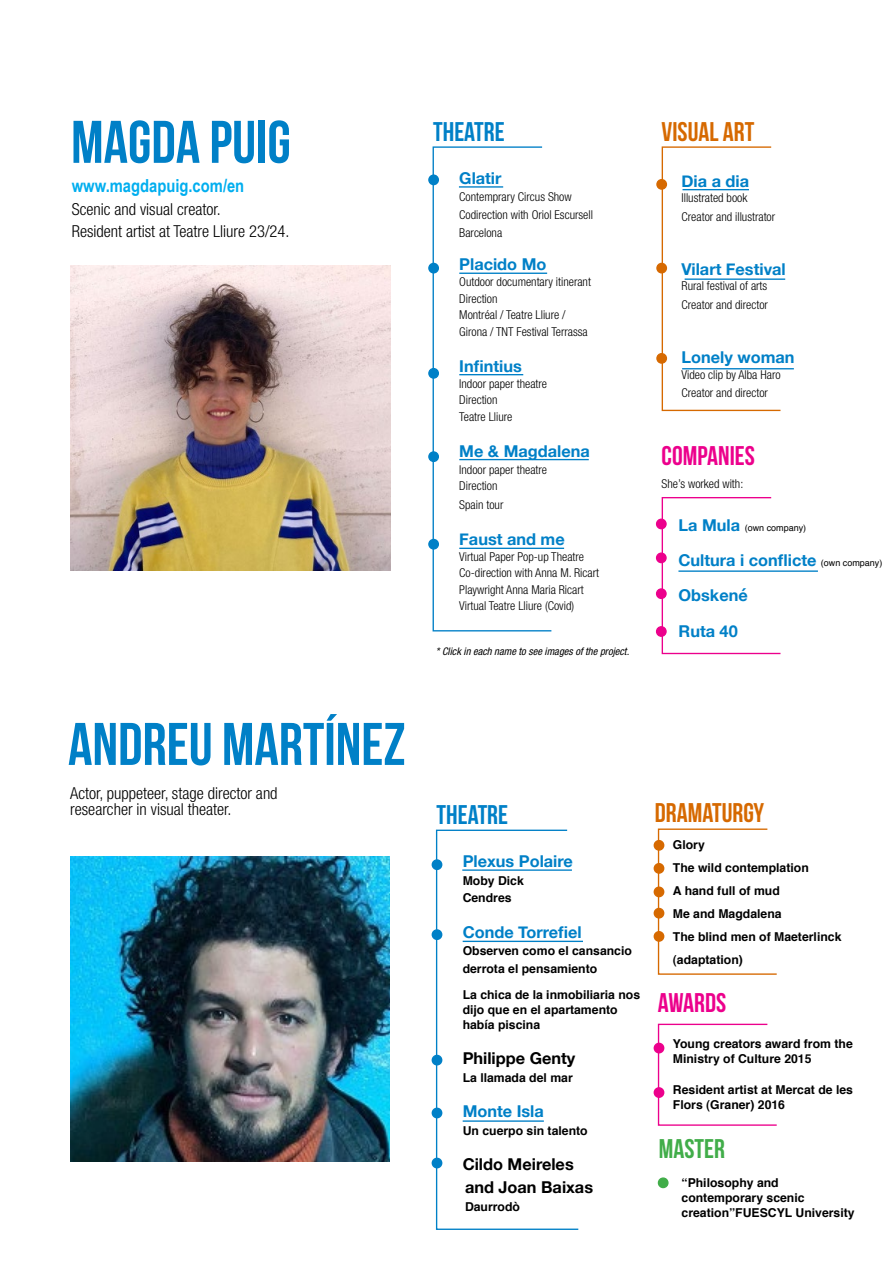
<style>
.page{position:relative;width:893px;height:1263px;background:#fff}
.page>*{position:absolute;margin:0;border:0;box-sizing:border-box;transform-origin:0 0}
.t1{font:60px "Bebas Neue";color:#0080c7}
.t2{font:27px "Bebas Neue";color:#d66900}
.t3{font:27px "Bebas Neue";color:#ec008c}
.t4{font:27px "Bebas Neue";color:#0080c7}
.t5{font:27px "Bebas Neue";color:#41ad49}
.t6{font:700 18px "Arial Narrow";color:#00aeef}
.t7{font:300 condensed 16.5px/22.5px "Helvetica Neue LT Std";color:#000}
.t8{font:700 16.35px/35.4px "Helvetica Neue";color:#0080c7}
.t9{font:700 16.35px/23px "Helvetica Neue";color:#000}
.t10{font:700 12.3px/15px "Helvetica";color:#000}
.t11{font:300 condensed 12.15px/16.5px "Helvetica Neue LT Std";color:#000}
.t12{font:italic condensed 10.5px "Helvetica Neue LT Std";color:#000}
.t13{font:9px "Helvetica";color:#000}
.s1{font-family:"Helvetica Neue";font-weight:700;font-size:16.35px;color:#0080c7}
.s2{font-family:"Helvetica";font-weight:400;font-size:9px;color:#000}
</style>
<div class="page">
<img style="left:70px;top:857px;width:319px;height:304px">
<img style="left:71px;top:266px;width:319px;height:304px">
<hr style="left:685px;top:278px;width:100px;height:2px;background:#0080c7">
<hr style="left:682px;top:368px;width:112px;height:1px;background:#0080c7">
<hr style="left:459px;top:459px;width:130px;height:1px;background:#0080c7">
<hr style="left:678px;top:570px;width:140px;height:2px;background:#0080c7">
<hr style="left:459px;top:548px;width:105px;height:1px;background:#0080c7">
<svg style="left:432px;top:146px;width:121px;height:486px"></svg>
<svg style="left:661px;top:146px;width:121px;height:266px"></svg>
<svg style="left:661px;top:497px;width:121px;height:158px"></svg>
<div style="left:429px;top:175px;width:9px;height:10px;background:#0080c7;border-radius:50%"></div>
<div style="left:428px;top:174px;width:11px;height:11px;border:1px solid #0080c7;border-radius:50%"></div>
<div style="left:657px;top:180px;width:9px;height:9px;background:#d66900;border-radius:50%"></div>
<div style="left:656px;top:179px;width:11px;height:11px;border:1px solid #d66900;border-radius:50%"></div>
<div style="left:429px;top:263px;width:9px;height:10px;background:#0080c7;border-radius:50%"></div>
<div style="left:428px;top:263px;width:11px;height:10px;border:1px solid #0080c7;border-radius:50%"></div>
<div style="left:657px;top:263px;width:9px;height:10px;background:#d66900;border-radius:50%"></div>
<div style="left:656px;top:263px;width:11px;height:10px;border:1px solid #d66900;border-radius:50%"></div>
<div style="left:429px;top:369px;width:9px;height:9px;background:#0080c7;border-radius:50%"></div>
<div style="left:428px;top:368px;width:11px;height:11px;border:1px solid #0080c7;border-radius:50%"></div>
<div style="left:657px;top:354px;width:9px;height:9px;background:#d66900;border-radius:50%"></div>
<div style="left:656px;top:353px;width:11px;height:11px;border:1px solid #d66900;border-radius:50%"></div>
<div style="left:429px;top:452px;width:9px;height:9px;background:#0080c7;border-radius:50%"></div>
<div style="left:428px;top:451px;width:11px;height:11px;border:1px solid #0080c7;border-radius:50%"></div>
<div style="left:429px;top:539px;width:9px;height:10px;background:#0080c7;border-radius:50%"></div>
<div style="left:428px;top:539px;width:11px;height:11px;border:1px solid #0080c7;border-radius:50%"></div>
<div style="left:657px;top:519px;width:9px;height:10px;background:#ec008c;border-radius:50%"></div>
<div style="left:656px;top:519px;width:11px;height:10px;border:1px solid #ec008c;border-radius:50%"></div>
<div style="left:657px;top:553px;width:9px;height:10px;background:#ec008c;border-radius:50%"></div>
<div style="left:656px;top:552px;width:11px;height:11px;border:1px solid #ec008c;border-radius:50%"></div>
<div style="left:657px;top:589px;width:9px;height:9px;background:#ec008c;border-radius:50%"></div>
<div style="left:656px;top:588px;width:11px;height:11px;border:1px solid #ec008c;border-radius:50%"></div>
<div style="left:657px;top:627px;width:9px;height:9px;background:#ec008c;border-radius:50%"></div>
<div style="left:656px;top:626px;width:11px;height:11px;border:1px solid #ec008c;border-radius:50%"></div>
<svg style="left:657px;top:828px;width:120px;height:147px"></svg>
<div style="left:654px;top:841px;width:10px;height:9px;background:#d66900;border-radius:50%"></div>
<div style="left:654px;top:840px;width:10px;height:11px;border:1px solid #d66900;border-radius:50%"></div>
<div style="left:654px;top:864px;width:10px;height:9px;background:#d66900;border-radius:50%"></div>
<div style="left:654px;top:863px;width:10px;height:11px;border:1px solid #d66900;border-radius:50%"></div>
<div style="left:654px;top:887px;width:10px;height:10px;background:#d66900;border-radius:50%"></div>
<div style="left:654px;top:886px;width:10px;height:11px;border:1px solid #d66900;border-radius:50%"></div>
<div style="left:654px;top:908px;width:10px;height:10px;background:#d66900;border-radius:50%"></div>
<div style="left:654px;top:908px;width:10px;height:10px;border:1px solid #d66900;border-radius:50%"></div>
<div style="left:654px;top:932px;width:10px;height:9px;background:#d66900;border-radius:50%"></div>
<div style="left:654px;top:931px;width:10px;height:11px;border:1px solid #d66900;border-radius:50%"></div>
<svg style="left:657px;top:1023px;width:120px;height:103px"></svg>
<div style="left:654px;top:1043px;width:10px;height:10px;background:#ec008c;border-radius:50%"></div>
<div style="left:654px;top:1043px;width:10px;height:10px;border:1px solid #ec008c;border-radius:50%"></div>
<div style="left:654px;top:1088px;width:10px;height:9px;background:#ec008c;border-radius:50%"></div>
<div style="left:654px;top:1087px;width:10px;height:11px;border:1px solid #ec008c;border-radius:50%"></div>
<div style="left:658px;top:1178px;width:10px;height:9px;background:#41ad49;border-radius:50%"></div>
<div style="left:658px;top:1177px;width:11px;height:11px;border:1px solid #41ad49;border-radius:50%"></div>
<hr style="left:463px;top:941px;width:120px;height:1px;background:#0080c7">
<svg style="left:435px;top:829px;width:145px;height:401px"></svg>
<div style="left:432px;top:1108px;width:10px;height:10px;background:#0080c7;border-radius:50%"></div>
<div style="left:432px;top:1107px;width:10px;height:11px;border:1px solid #0080c7;border-radius:50%"></div>
<div style="left:432px;top:1158px;width:10px;height:10px;background:#0080c7;border-radius:50%"></div>
<div style="left:432px;top:1158px;width:10px;height:10px;border:1px solid #0080c7;border-radius:50%"></div>
<div style="left:432px;top:860px;width:10px;height:9px;background:#0080c7;border-radius:50%"></div>
<div style="left:432px;top:859px;width:10px;height:11px;border:1px solid #0080c7;border-radius:50%"></div>
<div style="left:432px;top:930px;width:10px;height:9px;background:#0080c7;border-radius:50%"></div>
<div style="left:432px;top:929px;width:10px;height:11px;border:1px solid #0080c7;border-radius:50%"></div>
<div style="left:432px;top:1055px;width:10px;height:10px;background:#0080c7;border-radius:50%"></div>
<div style="left:432px;top:1055px;width:10px;height:10px;border:1px solid #0080c7;border-radius:50%"></div>
<h1 class="t1" style="left:71px;top:109px;width:221px">MAGDA PUIG</h1>
<h3 class="t6" style="left:72px;top:172px;width:174px">www.magdapuig.com/en</h3>
<h3 class="t7" style="left:72px;top:198px;width:219px">Scenic and visual creator.<br>Resident artist at Teatre Lliure 23/24.</h3>
<h1 class="t1" style="left:68px;top:711px;width:339px">ANDREU MARTÍNEZ</h1>
<h3 class="t7" style="left:70px;top:784px;width:209px;line-height:16.5px">Actor, puppeteer, stage director and researcher in visual theater.</h3>
<h2 class="t4" style="left:433px;top:116px;width:73px">THEATRE</h2>
<h2 class="t2" style="left:662px;top:116px;width:94px">VISUAL ART</h2>
<h3 class="t8" style="left:459px;top:161px;width:44px">Glatir</h3>
<p class="t11" style="left:459px;top:187px;width:135px;line-height:18px">Contemprary Circus Show<br>Codirection with Oriol Escursell<br>Barcelona</p>
<h3 class="t8" style="left:459px;top:247px;width:89px">Placido Mo</h3>
<p class="t11" style="left:459px;top:274px;width:133px">Outdoor documentary itinerant<br>Direction<br>Montréal / Teatre Lliure /<br>Girona / TNT Festival Terrassa</p>
<h3 class="t8" style="left:459px;top:349px;width:64px">Infintius</h3>
<p class="t11" style="left:459px;top:375px;width:89px">Indoor paper theatre<br>Direction<br>Teatre Lliure</p>
<h3 class="t8" style="left:459px;top:434px;width:132px">Me &amp; Magdalena</h3>
<p class="t11" style="left:459px;top:461px;width:89px">Indoor paper theatre<br>Direction</p>
<p class="t11" style="left:459px;top:496px;width:46px">Spain tour</p>
<h3 class="t8" style="left:459px;top:522px;width:107px">Faust and me</h3>
<p class="t11" style="left:459px;top:548px;width:141px">Virtual Paper Pop-up Theatre<br>Co-direction with Anna M. Ricart<br>Playwright Anna Maria Ricart<br>Virtual Teatre Lliure (Covid)</p>
<p class="t12" style="left:436px;top:645px;width:195px">* Click in each name to see images of the project.</p>
<h3 class="t8" style="left:682px;top:163px;width:69px">Dia a dia</h3>
<p class="t11" style="left:682px;top:188px;width:95px;line-height:18.8px">Illustrated book<br>Creator and illustrator</p>
<h3 class="t8" style="left:682px;top:252px;width:106px">Vilart Festival</h3>
<p class="t11" style="left:682px;top:276px;width:88px;line-height:18.8px">Rural festival of arts<br>Creator and director</p>
<h3 class="t8" style="left:682px;top:340px;width:114px">Lonely woman</h3>
<p class="t11" style="left:682px;top:365px;width:101px;line-height:18.8px">Video clip by Alba Haro<br>Creator and director</p>
<h2 class="t3" style="left:662px;top:441px;width:95px">COMPANIES</h2>
<p class="t11" style="left:662px;top:476px;width:83px">She’s worked with:</p>
<p class="t13" style="left:678px;top:521px;width:129px"><span class="s1">La Mula</span> (own company)</p>
<h3 class="t8" style="left:678px;top:543px;width:205px">Cultura i conflicte <span class="s2">(own company)<br></span>Obskené<br>Ruta 40</h3>
<h2 class="t4" style="left:437px;top:800px;width:73px">THEATRE</h2>
<h3 class="t8" style="left:463px;top:844px;width:112px">Plexus Polaire</h3>
<p class="t10" style="left:463px;top:872px;width:63px;line-height:17.7px">Moby Dick<br>Cendres</p>
<h3 class="t8" style="left:463px;top:914px;width:121px">Conde Torrefiel</h3>
<p class="t10" style="left:463px;top:942px;width:171px;line-height:17.7px">Observen como el cansancio derrota el pensamiento</p>
<p class="t10" style="left:463px;top:987px;width:179px">La chica de la inmobiliaria nos dijo que en el apartamento había piscina</p>
<h3 class="t9" style="left:463px;top:1047px;width:114px">Philippe Genty</h3>
<p class="t10" style="left:463px;top:1070px;width:112px">La llamada del mar</p>
<h3 class="t8" style="left:463px;top:1094px;width:83px">Monte Isla</h3>
<p class="t10" style="left:463px;top:1123px;width:127px">Un cuerpo sin talento</p>
<h3 class="t9" style="left:463px;top:1153px;width:132px">Cildo Meireles and Joan Baixas</h3>
<p class="t10" style="left:465px;top:1199px;width:57px">Daurrodò</p>
<h2 class="t2" style="left:655px;top:798px;width:111px">DRAMATURGY</h2>
<p class="t10" style="left:673px;top:834px;width:170px;line-height:23px">Glory<br>The wild contemplation<br>A hand full of mud<br>Me and Magdalena<br>The blind men of Maeterlinck (adaptation)</p>
<h2 class="t3" style="left:658px;top:988px;width:70px">AWARDS</h2>
<p class="t10" style="left:673px;top:1036px;width:181px">Young creators award from the<br>Ministry of Culture 2015</p>
<p class="t10" style="left:673px;top:1082px;width:182px">Resident artist at Mercat de les<br>Flors (Graner) 2016</p>
<h2 class="t5" style="left:659px;top:1134px;width:68px">MASTER</h2>
<p class="t10" style="left:682px;top:1175px;width:175px">“Philosophy and contemporary scenic creation”FUESCYL University</p>
</div>
